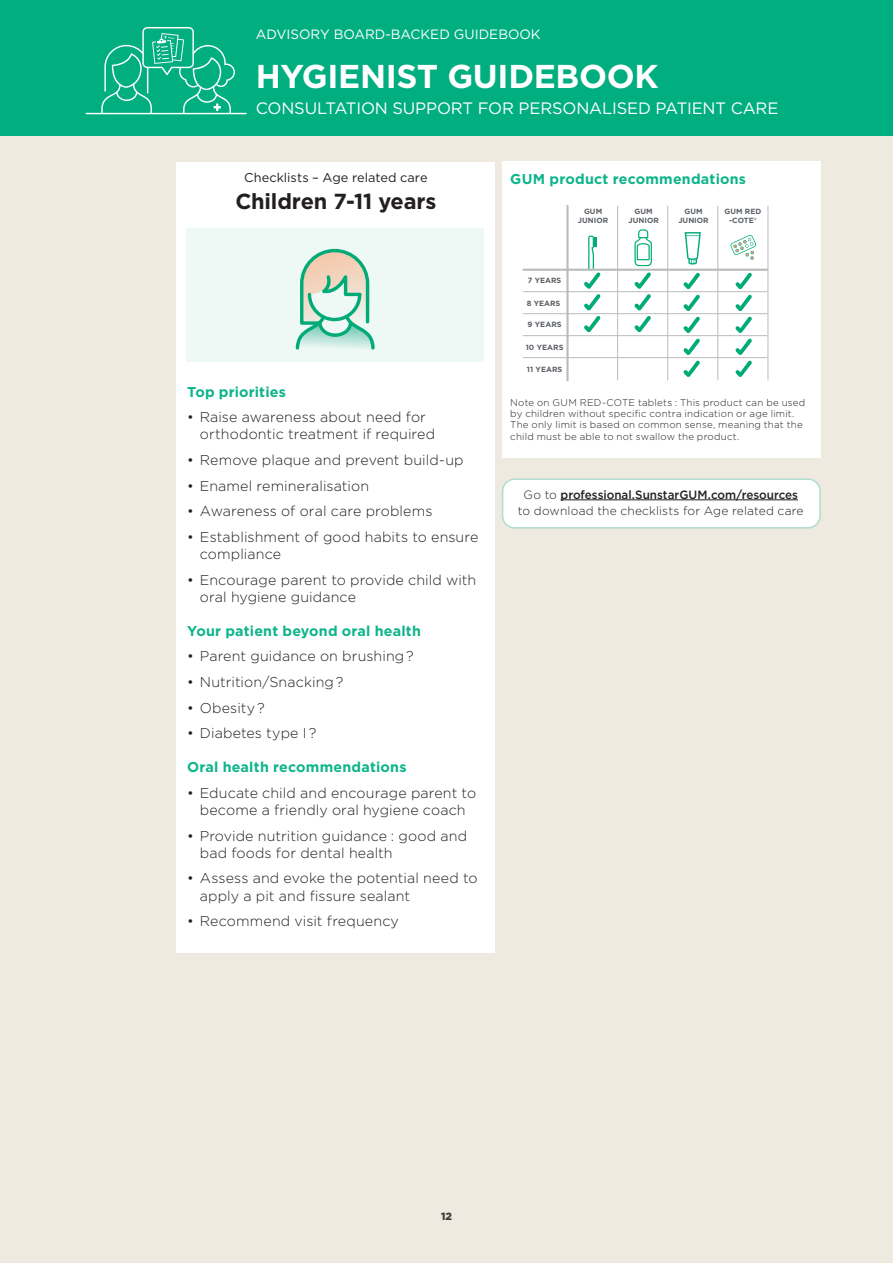
<style>
.page{position:relative;width:893px;height:1263px;background:#fff}
.page>*{position:absolute;margin:0;border:0;box-sizing:border-box;transform-origin:0 0}
.t1{font:700 33px "Gotham";letter-spacing:-.01em;color:#fff}
.t2{font:700 21.75px "Gotham";letter-spacing:-.01em;color:#231f20}
.t3{font:16.5px "Gotham";letter-spacing:-.01em;color:#fff}
.Bullet_point{font:300 14.25px/17.1px "Gotham";letter-spacing:.01em;color:#231f20}
.t4{font:700 14.25px "Gotham";letter-spacing:.015em;color:#0eb48b}
.t5{font:13.5px "Gotham";color:#fff}
.t6{font:12.75px "Gotham";color:#231f20}
.t7{font:300 12px/16.5px "Gotham";letter-spacing:.015em;color:#231f20;text-align:center}
.t8{font:900 10.5px "Gotham";color:#3e3e3f}
.t9{font:300 9.75px/11.2px "Gotham";letter-spacing:.025em;color:#231f20}
.t10{font:700 7.5px/9px "Gotham";letter-spacing:.005em;color:#5c6065;text-align:center}
.s1{font-weight:500}
</style>
<div class="page">
<div style="left:0;top:0;width:893px;height:136px;background:#00ae80"></div>
<div style="left:0;top:136px;width:893px;height:1127px;background:#efeae0"></div>
<div style="left:176px;top:162px;width:318px;height:790px;background:#fff"></div>
<div style="left:502px;top:162px;width:319px;height:296px;background:#fff"></div>
<svg style="left:85px;top:27px;width:162px;height:87px"></svg>
<div style="left:186px;top:228px;width:298px;height:133px;background:#eef8f5"></div>
<svg style="left:295px;top:248px;width:80px;height:102px"></svg>
<hr style="left:523px;top:313px;width:244px;height:1px;background:#babbbd">
<hr style="left:523px;top:291px;width:244px;height:1px;background:#babbbd">
<hr style="left:523px;top:357px;width:244px;height:1px;background:#babbbd">
<hr style="left:523px;top:335px;width:244px;height:1px;background:#babbbd">
<hr style="left:617px;top:206px;width:1px;height:174px;background:#babbbd">
<hr style="left:667px;top:206px;width:1px;height:174px;background:#babbbd">
<hr style="left:717px;top:206px;width:1px;height:174px;background:#babbbd">
<hr style="left:768px;top:206px;width:1px;height:174px;background:#babbbd">
<hr style="left:566px;top:206px;width:3px;height:174px;background:#babbbd">
<svg style="left:584px;top:236px;width:17px;height:96px"></svg>
<svg style="left:683px;top:295px;width:17px;height:82px"></svg>
<svg style="left:683px;top:273px;width:17px;height:16px"></svg>
<svg style="left:735px;top:295px;width:17px;height:82px"></svg>
<svg style="left:735px;top:273px;width:17px;height:16px"></svg>
<hr style="left:523px;top:269px;width:244px;height:2px;background:#babbbd">
<svg style="left:685px;top:232px;width:16px;height:33px"></svg>
<svg style="left:634px;top:229px;width:19px;height:103px"></svg>
<svg style="left:730px;top:235px;width:26px;height:25px"></svg>
<div style="left:503px;top:479px;width:317px;height:49px;background:#fff;border-radius:12px"></div>
<div style="left:502px;top:478px;width:319px;height:51px;border:2px solid #b0dccc;border-radius:12px"></div>
<hr style="left:561px;top:499px;width:237px;height:1px;background:#231f20">
<p class="t5" style="left:256px;top:25px;width:286px">ADVISORY BOARD-BACKED GUIDEBOOK</p>
<h1 class="t1" style="left:256px;top:54px;width:404px">HYGIENIST GUIDEBOOK</h1>
<p class="t3" style="left:256px;top:97px;width:524px">CONSULTATION SUPPORT FOR PERSONALISED PATIENT CARE</p>
<p class="t6" style="left:244px;top:170px;width:185px">Checklists – Age related care</p>
<p class="t2" style="left:236px;top:186px;width:202px">Children 7-11 years</p>
<p class="t4" style="left:187px;top:382px;width:100px">Top priorities</p>
<p class="Bullet_point" style="left:200px;top:408px;width:237px;text-indent:-13px">• Raise awareness about need for orthodontic treatment if required</p>
<p class="Bullet_point" style="left:187px;top:451px;width:278px">• Remove plaque and prevent build-up</p>
<p class="Bullet_point" style="left:187px;top:477px;width:184px">• Enamel remineralisation</p>
<p class="Bullet_point" style="left:187px;top:502px;width:247px">• Awareness of oral care problems</p>
<p class="Bullet_point" style="left:200px;top:528px;width:280px;text-indent:-13px">• Establishment of good habits to ensure compliance</p>
<p class="Bullet_point" style="left:200px;top:570px;width:278px;text-indent:-13px">• Encourage parent to provide child with oral hygiene guidance</p>
<p class="t4" style="left:187px;top:621px;width:235px">Your patient beyond oral health</p>
<p class="Bullet_point" style="left:187px;top:647px;width:228px">• Parent guidance on brushing ?</p>
<p class="Bullet_point" style="left:187px;top:673px;width:158px">• Nutrition/Snacking ?</p>
<p class="Bullet_point" style="left:187px;top:699px;width:79px">• Obesity ?</p>
<p class="Bullet_point" style="left:187px;top:724px;width:131px">• Diabetes type I ?</p>
<p class="t4" style="left:187px;top:758px;width:221px">Oral health recommendations</p>
<p class="Bullet_point" style="left:187px;top:784px;width:291px;text-align:center">• Educate child and encourage parent to become a friendly oral hygiene coach</p>
<p class="Bullet_point" style="left:200px;top:827px;width:269px;text-indent:-13px">• Provide nutrition guidance : good and bad foods for dental health</p>
<p class="Bullet_point" style="left:200px;top:869px;width:279px;text-indent:-13px">• Assess and evoke the potential need to apply a pit and fissure sealant</p>
<p class="Bullet_point" style="left:187px;top:912px;width:213px">• Recommend visit frequency</p>
<p class="t4" style="left:510px;top:169px;width:237px">GUM product recommendations</p>
<p class="t10" style="left:628px;top:207px;width:32px">GUM<br>JUNIOR</p>
<p class="t10" style="left:724px;top:207px;width:38px">GUM RED -COTE®</p>
<p class="t10" style="left:578px;top:207px;width:32px">GUM<br>JUNIOR</p>
<p class="t10" style="left:678px;top:207px;width:32px">GUM<br>JUNIOR</p>
<p class="t10" style="left:528px;top:276px;width:35px">7 YEARS</p>
<p class="t10" style="left:527px;top:298px;width:35px">8 YEARS</p>
<p class="t10" style="left:528px;top:320px;width:36px">9 YEARS</p>
<p class="t10" style="left:526px;top:342px;width:39px">10 YEARS</p>
<p class="t10" style="left:527px;top:365px;width:37px">11 YEARS</p>
<p class="t9" style="left:510px;top:397px;width:297px">Note on GUM RED-COTE tablets : This product can be used by children without specific contra indication or age limit.<br>The only limit is based on common sense, meaning that the child must be able to not swallow the product.</p>
<p class="t7" style="left:518px;top:486px;width:287px">Go to <span class="s1">professional.SunstarGUM.com/resources </span>to download the checklists for Age related care</p>
<p class="t8" style="left:441px;top:1209px;width:12px">12</p>
</div>
